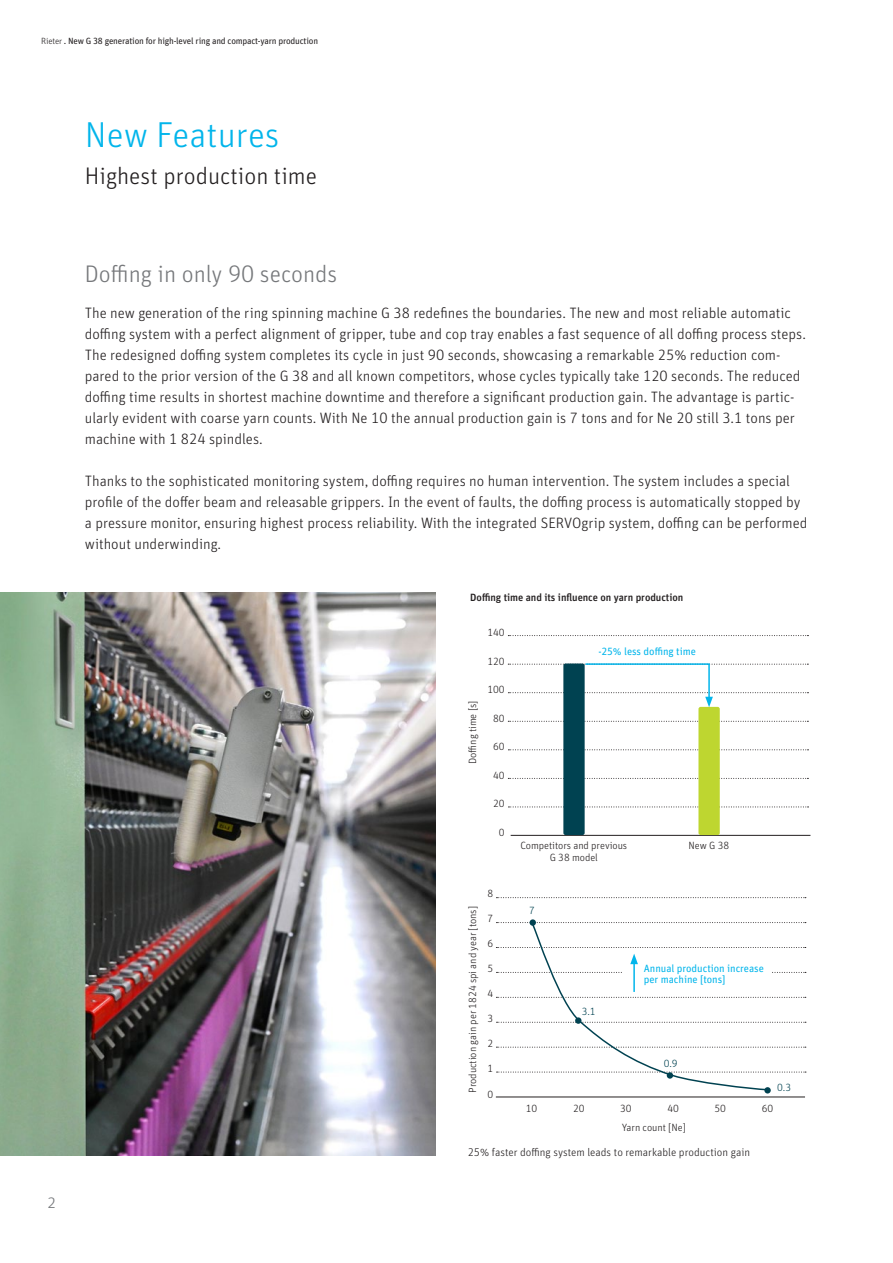
<style>
.page{position:relative;width:893px;height:1263px;background:#fff}
.page>*{position:absolute;margin:0;border:0;box-sizing:border-box;transform-origin:0 0}
.t1{font:300 36px "Unit Pro";color:#02b5eb}
.t2{font:300 24px "Unit Pro";color:#76787b}
.t3{font:300 24px "Unit Pro";color:#231f20}
.t4{font:300 16.5px "Unit Pro";color:#76787b}
.t5{font:300 15px/21px "Unit Pro";color:#231f20}
.t6{font:300 11.25px "Unit Pro";color:#231f20}
.t7{font:300 10.5px/12px "Unit Pro";letter-spacing:-.005em;color:#231f20;text-align:center}
.t8{font:10.5px/10.5px "Unit Pro";letter-spacing:-.005em;color:#02b5eb}
.t9{font:500 10.5px "Unit Pro";letter-spacing:-.005em;color:#231f20}
.t10{font:300 10.5px "Unit Pro";color:#004251}
.t11{font:9px "Unit Pro";letter-spacing:-.02em;color:#231f20}
.s1{font-weight:300}
</style>
<div class="page">
<svg style="left:508px;top:721px;width:300px;height:1px"></svg>
<svg style="left:508px;top:778px;width:300px;height:1px"></svg>
<svg style="left:508px;top:635px;width:300px;height:1px"></svg>
<svg style="left:496px;top:897px;width:310px;height:1px"></svg>
<svg style="left:508px;top:749px;width:300px;height:1px"></svg>
<svg style="left:508px;top:806px;width:300px;height:1px"></svg>
<hr style="left:511px;top:835px;width:299px;height:1px;background:#231f20">
<hr style="left:496px;top:1096px;width:309px;height:1px;background:#231f20">
<div style="left:563px;top:663px;width:22px;height:172px;background:#004251;border-radius:2px"></div>
<div style="left:698px;top:707px;width:22px;height:128px;background:#bed630;border-radius:2px"></div>
<div style="left:764px;top:1087px;width:7px;height:6px;background:#004251;border-radius:50%"></div>
<svg style="left:496px;top:921px;width:310px;height:170px"></svg>
<img style="left:0;top:593px;width:436px;height:563px">
<svg style="left:508px;top:663px;width:300px;height:44px"></svg>
<p class="t11" style="left:41px;top:34px;width:278px"><span class="s1">Rieter</span> . New G 38 generation for high-level ring and compact-yarn production</p>
<h1 class="t1" style="left:85px;top:110px;width:196px">New Features</h1>
<h2 class="t3" style="left:85px;top:159px;width:234px">Highest production time</h2>
<h2 class="t2" style="left:85px;top:257px;width:254px">Doffing in only 90 seconds</h2>
<p class="t5" style="left:85px;top:302px;width:723px">The new generation of the ring spinning machine G 38 redefines the boundaries. The new and most reliable automatic doffing system with a perfect alignment of gripper, tube and cop tray enables a fast sequence of all doffing process steps.<br>The redesigned doffing system completes its cycle in just 90 seconds, showcasing a remarkable 25% reduction com&shy;pared to the prior version of the G 38 and all known competitors, whose cycles typically take 120 seconds. The reduced doffing time results in shortest machine downtime and therefore a significant production gain. The advantage is partic&shy;ularly evident with coarse yarn counts. With Ne 10 the annual production gain is 7 tons and for Ne 20 still 3.1 tons per machine with 1 824 spindles.</p>
<p class="t5" style="left:85px;top:470px;width:724px">Thanks to the sophisticated monitoring system, doffing requires no human intervention. The system includes a special profile of the doffer beam and releasable grippers. In the event of faults, the doffing process is automatically stopped by a pressure monitor, ensuring highest process reliability. With the integrated SERVOgrip system, doffing can be performed without underwinding.</p>
<p class="t9" style="left:470px;top:590px;width:215px">Doffing time and its influence on yarn production</p>
<p class="t7" style="left:466px;top:764px;width:64px;rotate:-90deg">Doffing time [s]</p>
<p class="t7" style="left:487px;top:626px;width:19px">140</p>
<p class="t7" style="left:487px;top:654px;width:19px">120</p>
<p class="t7" style="left:487px;top:683px;width:19px">100</p>
<p class="t7" style="left:493px;top:711px;width:13px">80</p>
<p class="t7" style="left:493px;top:740px;width:13px">60</p>
<p class="t7" style="left:493px;top:769px;width:13px">40</p>
<p class="t7" style="left:493px;top:797px;width:13px">20</p>
<p class="t7" style="left:499px;top:826px;width:7px">0</p>
<p class="t7" style="left:466px;top:1093px;width:188px;rotate:-90deg">Production gain per 1824 spi and year [tons]</p>
<p class="t7" style="left:487px;top:887px;width:7px">8</p>
<p class="t7" style="left:487px;top:912px;width:7px">7</p>
<p class="t7" style="left:487px;top:937px;width:7px">6</p>
<p class="t7" style="left:487px;top:962px;width:7px">5</p>
<p class="t7" style="left:487px;top:987px;width:7px">4</p>
<p class="t7" style="left:487px;top:1012px;width:7px">3</p>
<p class="t7" style="left:487px;top:1037px;width:7px">2</p>
<p class="t7" style="left:487px;top:1062px;width:7px">1</p>
<p class="t7" style="left:487px;top:1087px;width:7px">0</p>
<p class="t8" style="left:598px;top:645px;width:99px">-25% less doffing time</p>
<p class="t7" style="left:520px;top:839px;width:108px">Competitors and previous<br>G 38 model</p>
<p class="t10" style="left:529px;top:903px;width:7px">7</p>
<p class="t7" style="left:689px;top:839px;width:42px">New G 38</p>
<p class="t10" style="left:582px;top:1004px;width:15px">3.1</p>
<p class="t8" style="left:644px;top:962px;width:122px">Annual production increase per machine [tons]</p>
<p class="t10" style="left:664px;top:1056px;width:15px">0.9</p>
<p class="t10" style="left:777px;top:1080px;width:15px">0.3</p>
<p class="t7" style="left:526px;top:1102px;width:13px">10</p>
<p class="t7" style="left:573px;top:1102px;width:13px">20</p>
<p class="t7" style="left:620px;top:1102px;width:13px">30</p>
<p class="t7" style="left:667px;top:1102px;width:13px">40</p>
<p class="t7" style="left:715px;top:1102px;width:13px">50</p>
<p class="t7" style="left:762px;top:1102px;width:13px">60</p>
<p class="t7" style="left:622px;top:1121px;width:66px">Yarn count [Ne]</p>
<p class="t4" style="left:47px;top:1191px;width:9px">2</p>
<p class="t6" style="left:468px;top:1144px;width:284px">25% faster doffing system leads to remarkable production gain</p>
</div>
